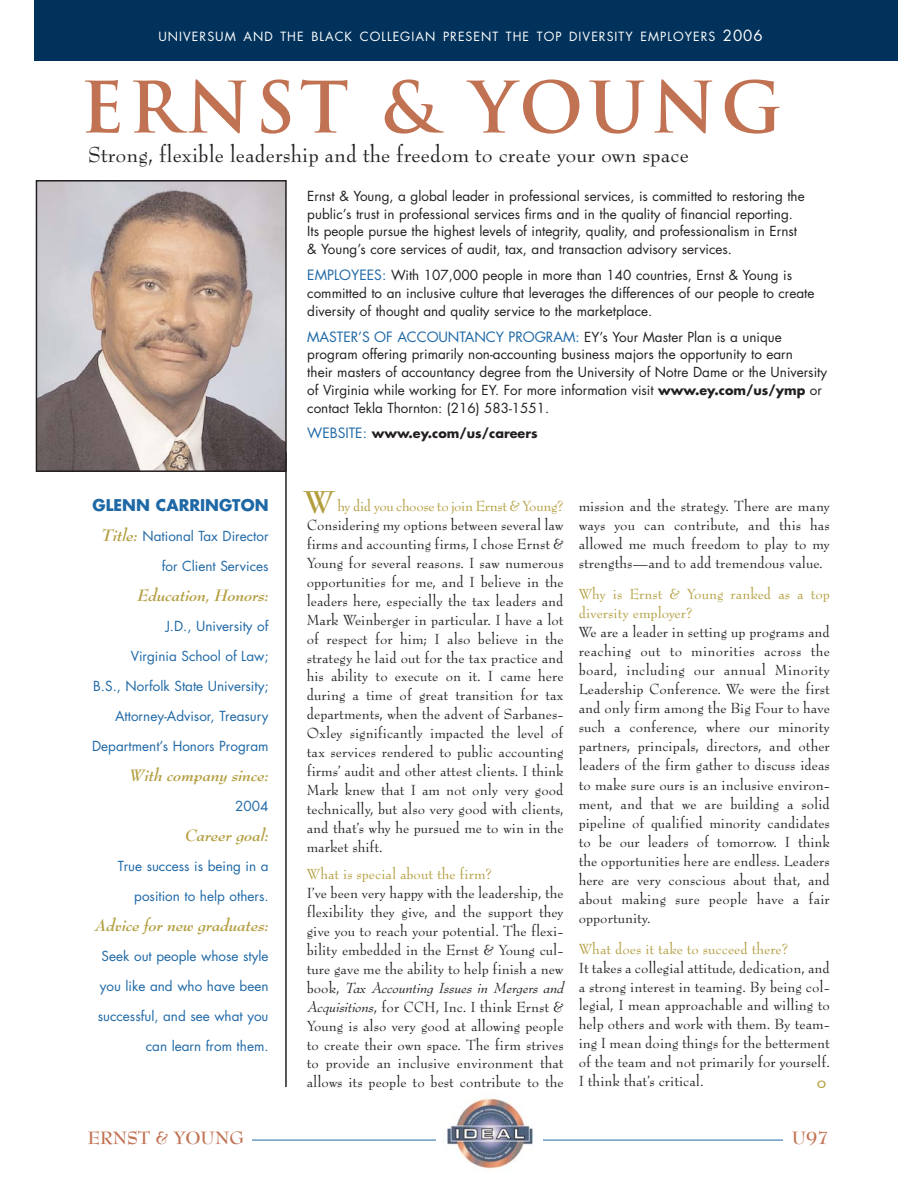
<style>
.page{position:relative;width:918px;height:1188px;background:#fff}
.page>*{position:absolute;margin:0;border:0;box-sizing:border-box;transform-origin:0 0}
.t1{font:700 69px "Trajan";letter-spacing:.065em;color:#c07253}
.t2{font:700 34.5px "Bernhard Modern";color:#b39e3f}
.t3{font:23.7px "Bernhard Modern";color:#231f20}
.t4{font:700 19.5px "Bernhard Modern";color:#c07253}
.t5{font:italic 700 18px "Bernhard Modern";color:#b39e3f}
.t6{font:15.9px/18.9px "Bernhard Modern";color:#231f20;text-align:justify}
.t7{font:15.9px/19px "Bernhard Modern";color:#b39e3f}
.t8{font:15.9px "Bernhard Modern";letter-spacing:-.02em;color:#b39e3f}
.t9{font:15.9px "Courier";color:#b39e3f}
.t10{font:700 15.75px "Futura";color:#1e68a6}
.t11{font:13.8px "Futura";letter-spacing:-.005em;color:#1e68a6}
.t12{font:13.5px/17.9px "Futura";color:#231f20}
.t13{font:13.5px "Futura";color:#1e68a6}
.t14{font:700 12.75px "Futura";color:#231f20}
.t15{font:12.3px "Futura";letter-spacing:.08em;color:#fff}
.s1{font-size:15px}
.s2{font-size:13.8px;color:#1e68a6}
.s3{font-size:13.5px;color:#231f20}
.s4{font-weight:700;font-size:12.75px}
.s5{font-weight:400;font-size:13.8px;color:#1e68a6}
.s6{font-family:"Bernhard Modern";font-weight:700;font-style:italic;font-size:18px;color:#b39e3f}
.s7{font-style:italic}
</style>
<div class="page">
<hr style="left:111px;top:1140px;width:702px;height:1px;background:#1e68a6">
<div style="left:783px;top:1129px;width:46px;height:26px;background:#fff"></div>
<div style="left:88px;top:1129px;width:164px;height:23px;background:#fff"></div>
<div style="left:34px;top:0;width:864px;height:61px;background:#00325b"></div>
<img style="left:39px;top:183px;width:245px;height:286px">
<div style="left:36px;top:180px;width:251px;height:292px;border:2px solid #231f20"></div>
<hr style="left:285px;top:452px;width:2px;height:635px;background:#231f20">
<div style="left:437px;top:1095px;width:106px;height:77px;background:#fff"></div>
<img style="left:447px;top:1098px;width:86px;height:74px">
<p class="t15" style="left:158px;top:31px;width:606px">UNIVERSUM AND THE BLACK COLLEGIAN PRESENT THE TOP DIVERSITY EMPLOYERS <span class="s1">2006</span></p>
<h1 class="t1" style="left:80px;top:68px;width:703px">ERNST &amp; YOUNG</h1>
<h3 class="t3" style="left:88px;top:144px;width:602px">Strong, flexible leadership and the freedom to create your own space</h3>
<p class="t12" style="left:307px;top:188px;width:499px">Ernst &amp; Young, a global leader in professional services, is committed to restoring the public’s trust in professional services firms and in the quality of financial reporting.<br>Its people pursue the highest levels of integrity, quality, and professionalism in Ernst &amp; Young’s core services of audit, tax, and transaction advisory services.</p>
<p class="t12" style="left:307px;top:267px;width:509px"><span class="s2">EMPLOYEES:</span> With 107,000 people in more than 140 countries, Ernst &amp; Young is committed to an inclusive culture that leverages the differences of our people to create diversity of thought and quality service to the marketplace.</p>
<p class="t11" style="left:307px;top:330px;width:476px">MASTER’S OF ACCOUNTANCY PROGRAM: <span class="s3">EY’s Your Master Plan is a unique</span></p>
<p class="t12" style="left:307px;top:347px;width:521px">program offering primarily non-accounting business majors the opportunity to earn<br>their masters of accountancy degree from the University of Notre Dame or the University of Virginia while working for EY. For more information visit <span class="s4">www.ey.com/us/ymp</span> or contact Tekla Thornton: (216) 583-1551.</p>
<p class="t14" style="left:307px;top:428px;width:232px"><span class="s5">WEBSITE:</span> www.ey.com/us/careers</p>
<p class="t10" style="left:93px;top:498px;width:177px">GLENN CARRINGTON</p>
<p class="t13" style="left:101px;top:530px;width:169px"><span class="s6">Title:</span> National Tax Director</p>
<p class="t13" style="left:162px;top:560px;width:108px">for Client Services</p>
<p class="t5" style="left:137px;top:588px;width:133px">Education, Honors:</p>
<p class="t13" style="left:166px;top:620px;width:104px">J.D., University of</p>
<p class="t13" style="left:131px;top:650px;width:139px">Virginia School of Law;</p>
<p class="t13" style="left:93px;top:680px;width:177px">B.S., Norfolk State University;</p>
<p class="t13" style="left:115px;top:710px;width:155px">Attorney-Advisor, Treasury</p>
<p class="t13" style="left:92px;top:740px;width:178px">Department’s Honors Program</p>
<p class="t5" style="left:129px;top:768px;width:142px">With company since:</p>
<p class="t13" style="left:235px;top:800px;width:35px">2004</p>
<p class="t5" style="left:185px;top:828px;width:85px">Career goal:</p>
<p class="t13" style="left:118px;top:860px;width:152px">True success is being in a</p>
<p class="t13" style="left:134px;top:890px;width:136px">position to help others.</p>
<p class="t5" style="left:94px;top:918px;width:176px">Advice for new graduates:</p>
<p class="t13" style="left:102px;top:950px;width:168px">Seek out people whose style</p>
<p class="t13" style="left:100px;top:980px;width:170px">you like and who have been</p>
<p class="t13" style="left:98px;top:1010px;width:172px">successful, and see what you</p>
<p class="t13" style="left:146px;top:1040px;width:124px">can learn from them.</p>
<h2 class="t2" style="left:303px;top:486px;width:35px">W</h2>
<p class="t8" style="left:338px;top:499px;width:228px">hy did you choose to join Ernst &amp; Young?</p>
<p class="t6" style="left:307px;top:516px;width:258px">Considering my options between several law firms and accounting firms, I chose Ernst &amp; Young for several reasons. I saw numerous opportunities for me, and I believe in the leaders here, especially the tax leaders and Mark Weinberger in particular. I have a lot of respect for him; I also believe in the strategy he laid out for the tax practice and his ability to execute on it. I came here during a time of great transition for tax departments, when the advent of Sarbanes-Oxley significantly impacted the level of tax services rendered to public accounting firms’ audit and other attest clients. I think Mark knew that I am not only very good technically, but also very good with clients, and that’s why he pursued me to win in the market shift.</p>
<p class="t7" style="left:307px;top:865px;width:187px">What is special about the firm?</p>
<p class="t6" style="left:307px;top:884px;width:258px">I’ve been very happy with the leadership, the flexibility they give, and the support they give you to reach your potential. The flexi&shy;bility embedded in the Ernst &amp; Young cul&shy;ture gave me the ability to help finish a new book, <span class="s7">Tax Accounting Issues in Mergers and Acquisitions</span>, for CCH, Inc. I think Ernst &amp; Young is also very good at allowing people to create their own space. The firm strives to provide an inclusive environment that allows its people to best contribute to the</p>
<p class="t6" style="left:579px;top:497px;width:253px">mission and the strategy. There are many ways you can contribute, and this has allowed me much freedom to play to my strengths—and to add tremendous value.</p>
<p class="t7" style="left:579px;top:585px;width:253px">Why is Ernst &amp; Young ranked as a top diversity employer?</p>
<p class="t6" style="left:579px;top:623px;width:253px">We are a leader in setting up programs and reaching out to minorities across the board, including our annual Minority Leadership Conference. We were the first and only firm among the Big Four to have such a conference, where our minority partners, principals, directors, and other leaders of the firm gather to discuss ideas to make sure ours is an inclusive environ&shy;ment, and that we are building a solid pipeline of qualified minority candidates to be our leaders of tomorrow. I think the opportunities here are endless. Leaders here are very conscious about that, and about making sure people have a fair opportunity.</p>
<p class="t7" style="left:579px;top:940px;width:211px">What does it take to succeed there?</p>
<p class="t6" style="left:579px;top:959px;width:253px">It takes a collegial attitude, dedication, and a strong interest in teaming. By being col&shy;legial, I mean approachable and willing to help others and work with them. By team&shy;ing I mean doing things for the betterment of the team and not primarily for yourself.<br>I think that’s critical.</p>
<p class="t9" style="left:817px;top:1076px;width:11px">o</p>
<p class="t4" style="left:88px;top:1129px;width:158px">ERNST &amp; YOUNG</p>
<p class="t4" style="left:792px;top:1129px;width:38px">U97</p>
</div>
